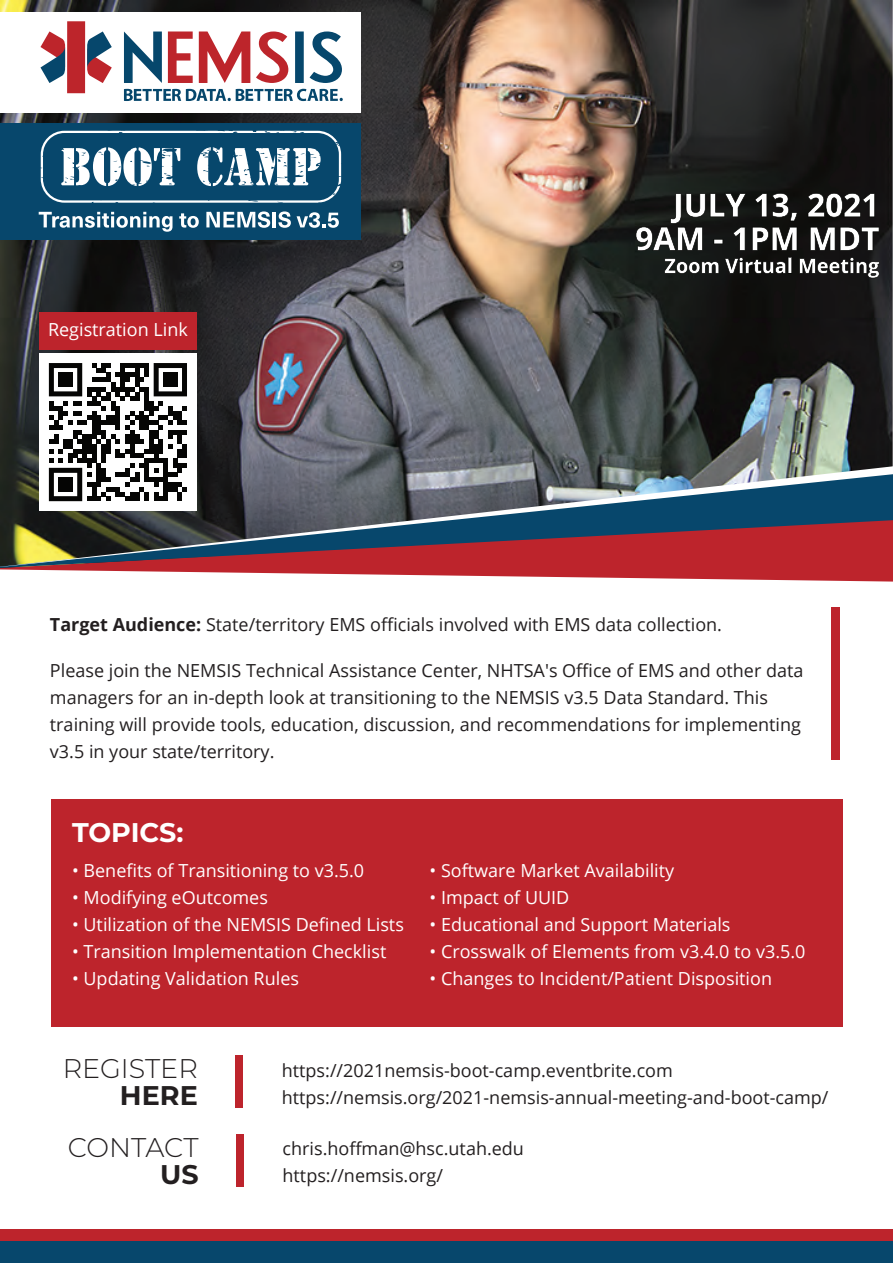
<style>
.page{position:relative;width:893px;height:1263px;background:#fff}
.page>*{position:absolute;margin:0;border:0;box-sizing:border-box;transform-origin:0 0}
.t1{font:300 27px "Montserrat";color:#231f20}
.t2{font:700 27px "Montserrat";letter-spacing:-.005em;color:#fff}
.t3{font:700 27px "Montserrat";color:#231f20}
.t4{font:18px/27px "Open Sans";color:#231f20}
.t5{font:18px "Open Sans";color:#fff}
.s1{font-weight:700}
</style>
<div class="page">
<img style="left:0;top:0;width:893px;height:466px">
<div style="left:0;top:1241px;width:893px;height:22px;background:#07476c"></div>
<div style="left:0;top:1230px;width:893px;height:11px;background:#bd242c"></div>
<svg style="left:0;top:568px;width:893px;height:14px;fill:#bd242c"></svg>
<svg style="left:0;top:466px;width:893px;height:101px"></svg>
<div style="left:831px;top:607px;width:8px;height:152px;background:#bd242c"></div>
<div style="left:51px;top:799px;width:791px;height:228px;background:#bd242c"></div>
<div style="left:236px;top:1134px;width:8px;height:52px;background:#bd242c"></div>
<div style="left:235px;top:1055px;width:8px;height:53px;background:#bd242c"></div>
<div style="left:39px;top:312px;width:158px;height:37px;background:#bd242c"></div>
<div style="left:0;top:12px;width:361px;height:101px;background:#fff"></div>
<div style="left:0;top:123px;width:360px;height:116px;background:#07476c"></div>
<svg style="left:124px;top:89px;width:219px;height:12px"></svg>
<svg style="left:310px;top:31px;width:32px;height:52px"></svg>
<div style="left:295px;top:31px;width:9px;height:52px;background:#06476c"></div>
<svg style="left:256px;top:31px;width:32px;height:52px"></svg>
<svg style="left:199px;top:31px;width:51px;height:52px"></svg>
<svg style="left:168px;top:31px;width:25px;height:52px"></svg>
<svg style="left:124px;top:31px;width:38px;height:52px"></svg>
<svg style="left:87px;top:31px;width:25px;height:52px"></svg>
<svg style="left:41px;top:31px;width:24px;height:52px"></svg>
<div style="left:67px;top:21px;width:18px;height:72px;background:#bd252b"></div>
<svg style="left:41px;top:131px;width:300px;height:72px"></svg>
<svg style="left:754px;top:193px;width:43px;height:28px"></svg>
<svg style="left:807px;top:193px;width:68px;height:24px"></svg>
<svg style="left:636px;top:193px;width:110px;height:58px"></svg>
<svg style="left:752px;top:227px;width:45px;height:24px"></svg>
<svg style="left:810px;top:227px;width:69px;height:24px"></svg>
<svg style="left:664px;top:257px;width:128px;height:17px"></svg>
<svg style="left:799px;top:257px;width:81px;height:21px"></svg>
<svg style="left:39px;top:212px;width:133px;height:20px"></svg>
<svg style="left:179px;top:213px;width:20px;height:15px"></svg>
<svg style="left:206px;top:211px;width:64px;height:17px"></svg>
<hr style="left:273px;top:212px;width:3px;height:15px;background:#fff">
<svg style="left:278px;top:211px;width:13px;height:17px"></svg>
<svg style="left:297px;top:212px;width:42px;height:16px"></svg>
<div style="left:39px;top:353px;width:158px;height:158px;background:#fff"></div>
<svg style="left:49px;top:363px;width:138px;height:138px"></svg>
<div style="left:58px;top:373px;width:15px;height:14px;background:#050504"></div>
<div style="left:163px;top:373px;width:14px;height:14px;background:#050504"></div>
<div style="left:58px;top:477px;width:15px;height:15px;background:#050504"></div>
<p class="t5" style="left:48px;top:317px;width:141px">Registration Link</p>
<p class="t4" style="left:50px;top:610px;width:674px"><span class="s1">Target Audience:</span> State/territory EMS officials involved with EMS data collection.</p>
<p class="t4" style="left:50px;top:657px;width:755px">Please join the NEMSIS Technical Assistance Center, NHTSA's Office of EMS and other data managers for an in-depth look at transitioning to the NEMSIS v3.5 Data Standard. This training will provide tools, education, discussion, and recommendations for implementing v3.5 in your state/territory.</p>
<h1 class="t2" style="left:72px;top:813px;width:113px">TOPICS:</h1>
<p class="t5" style="left:72px;top:858px;width:294px">• Benefits of Transitioning to v3.5.0</p>
<p class="t5" style="left:72px;top:885px;width:197px">• Modifying eOutcomes</p>
<p class="t5" style="left:72px;top:912px;width:333px">• Utilization of the NEMSIS Defined Lists</p>
<p class="t5" style="left:72px;top:939px;width:316px">• Transition Implementation Checklist</p>
<p class="t5" style="left:72px;top:966px;width:228px">• Updating Validation Rules</p>
<p class="t5" style="left:430px;top:858px;width:246px">• Software Market Availability</p>
<p class="t5" style="left:430px;top:885px;width:141px">• Impact of UUID</p>
<p class="t5" style="left:430px;top:912px;width:302px">• Educational and Support Materials</p>
<p class="t5" style="left:430px;top:939px;width:378px">• Crosswalk of Elements from v3.4.0 to v3.5.0</p>
<p class="t5" style="left:430px;top:966px;width:344px">• Changes to Incident/Patient Disposition</p>
<h1 class="t1" style="left:63px;top:1050px;width:137px">REGISTER</h1>
<h1 class="t3" style="left:120px;top:1076px;width:79px">HERE</h1>
<h1 class="t1" style="left:68px;top:1129px;width:132px">CONTACT</h1>
<h1 class="t3" style="left:160px;top:1154px;width:40px">US</h1>
<p class="t4" style="left:282px;top:1056px;width:548px">https://2021nemsis-boot-camp.eventbrite.com https://nemsis.org/2021-nemsis-annual-meeting-and-boot-camp/</p>
<p class="t4" style="left:283px;top:1134px;width:243px">chris.hoffman@hsc.utah.edu https://nemsis.org/</p>
</div>
